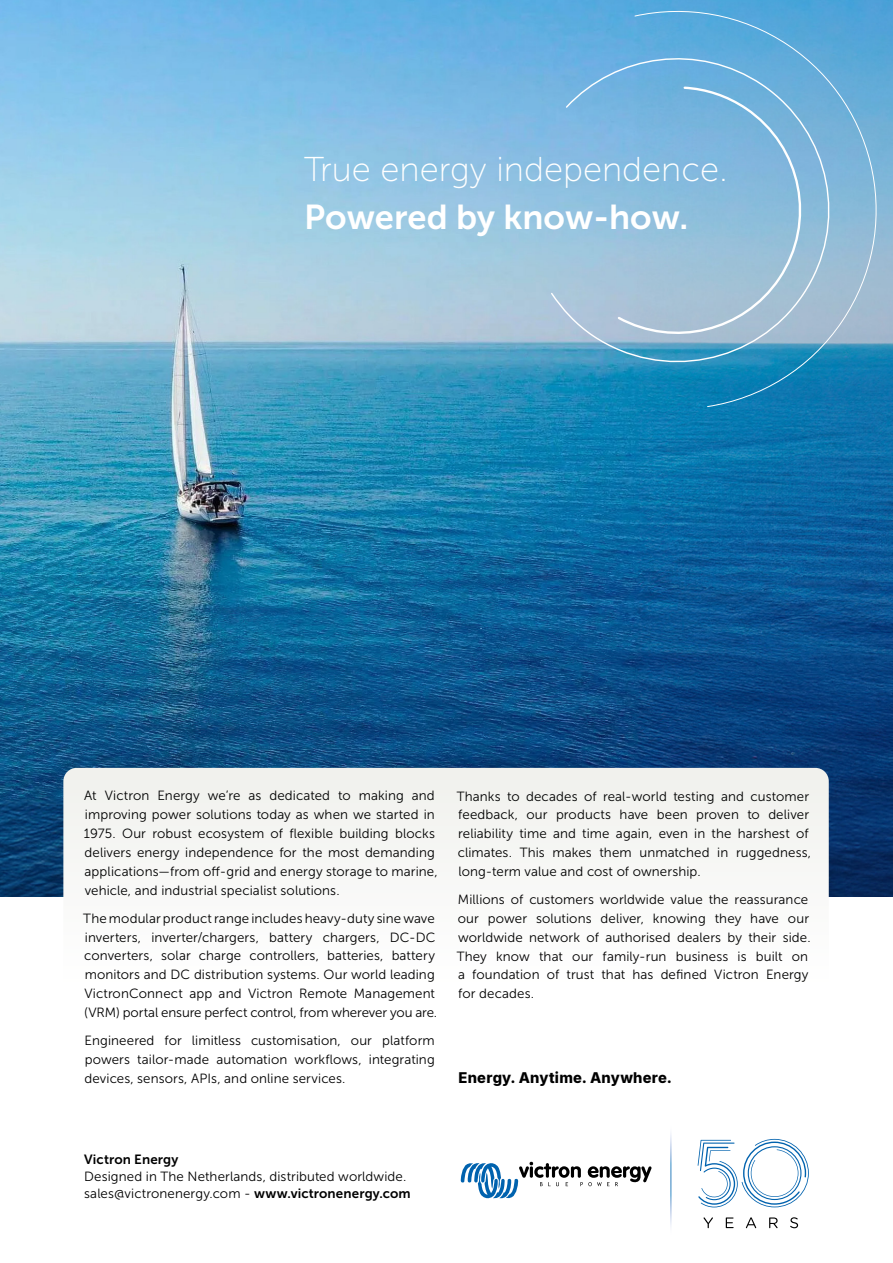
<style>
.page{position:relative;width:893px;height:1263px;background:#fff}
.page>*{position:absolute;margin:0;border:0;box-sizing:border-box;transform-origin:0 0}
.t1{font:34.5px "Museo Sans 100";color:#fff}
.t2{font:34.5px "Museo Sans 700";color:#fff}
.t3{font:800 14.7px "Inter";letter-spacing:.01em;color:#000}
.t4{font:13.35px/18.8px "Museo Sans 300";letter-spacing:.01em;color:#000}
.t5{font:13.35px "Museo Sans 700";letter-spacing:.01em;color:#000}
.s1{font-family:"Museo Sans 700"}
</style>
<div class="page">
<img style="left:0;top:0;width:893px;height:897px">
<div style="left:63px;top:768px;width:766px;height:129px;background:#f4f5f2"></div>
<svg style="left:461px;top:1161px;width:191px;height:38px"></svg>
<svg style="left:703px;top:1217px;width:10px;height:11px"></svg>
<svg style="left:726px;top:1217px;width:8px;height:11px"></svg>
<svg style="left:746px;top:1217px;width:10px;height:11px"></svg>
<svg style="left:769px;top:1217px;width:9px;height:11px"></svg>
<svg style="left:790px;top:1217px;width:8px;height:11px"></svg>
<svg style="left:698px;top:1139px;width:111px;height:68px"></svg>
<img style="left:670px;top:1125px;width:1px;height:110px">
<svg style="left:550px;top:42px;width:84px;height:340px;background:#85b9db"></svg>
<svg style="left:634px;top:5px;width:259px;height:402px;background:#72afd4"></svg>
<h1 class="t1" style="left:304px;top:151px;width:425px">True energy independence.</h1>
<h1 class="t2" style="left:304px;top:198px;width:386px">Powered by know-how.</h1>
<p class="t4" style="left:84px;top:786px;width:355px">At Victron Energy we’re as dedicated to making and improving power solutions today as when we started in 1975. Our robust ecosystem of flexible building blocks delivers energy independence for the most demanding applications—from off-grid and energy storage to marine, vehicle, and industrial specialist solutions.</p>
<p class="t4" style="left:83px;top:909px;width:355px">The modular product range includes heavy-duty sine wave inverters, inverter/chargers, battery chargers, DC-DC converters, solar charge controllers, batteries, battery monitors and DC distribution systems. Our world leading VictronConnect app and Victron Remote Management (VRM) portal ensure perfect control, from wherever you are.</p>
<p class="t4" style="left:85px;top:1031px;width:352px;text-align:justify">Engineered for limitless customisation, our platform powers tailor-made automation workflows, integrating devices, sensors, APIs, and online services.</p>
<p class="t4" style="left:457px;top:787px;width:356px">Thanks to decades of real-world testing and customer feedback, our products have been proven to deliver reliability time and time again, even in the harshest of climates. This makes them unmatched in ruggedness, long-term value and cost of ownership.</p>
<p class="t4" style="left:457px;top:890px;width:355px">Millions of customers worldwide value the reassurance our power solutions deliver, knowing they have our worldwide network of authorised dealers by their side.<br>They know that our family-run business is built on a foundation of trust that has defined Victron Energy for decades.</p>
<p class="t3" style="left:459px;top:1066px;width:215px">Energy. Anytime. Anywhere.</p>
<p class="t5" style="left:84px;top:1151px;width:96px">Victron Energy</p>
<p class="t4" style="left:84px;top:1168px;width:328px;line-height:17.2px">Designed in The Netherlands, distributed worldwide. sales@victronenergy.com - <span class="s1">www.victronenergy.com</span></p>
</div>
